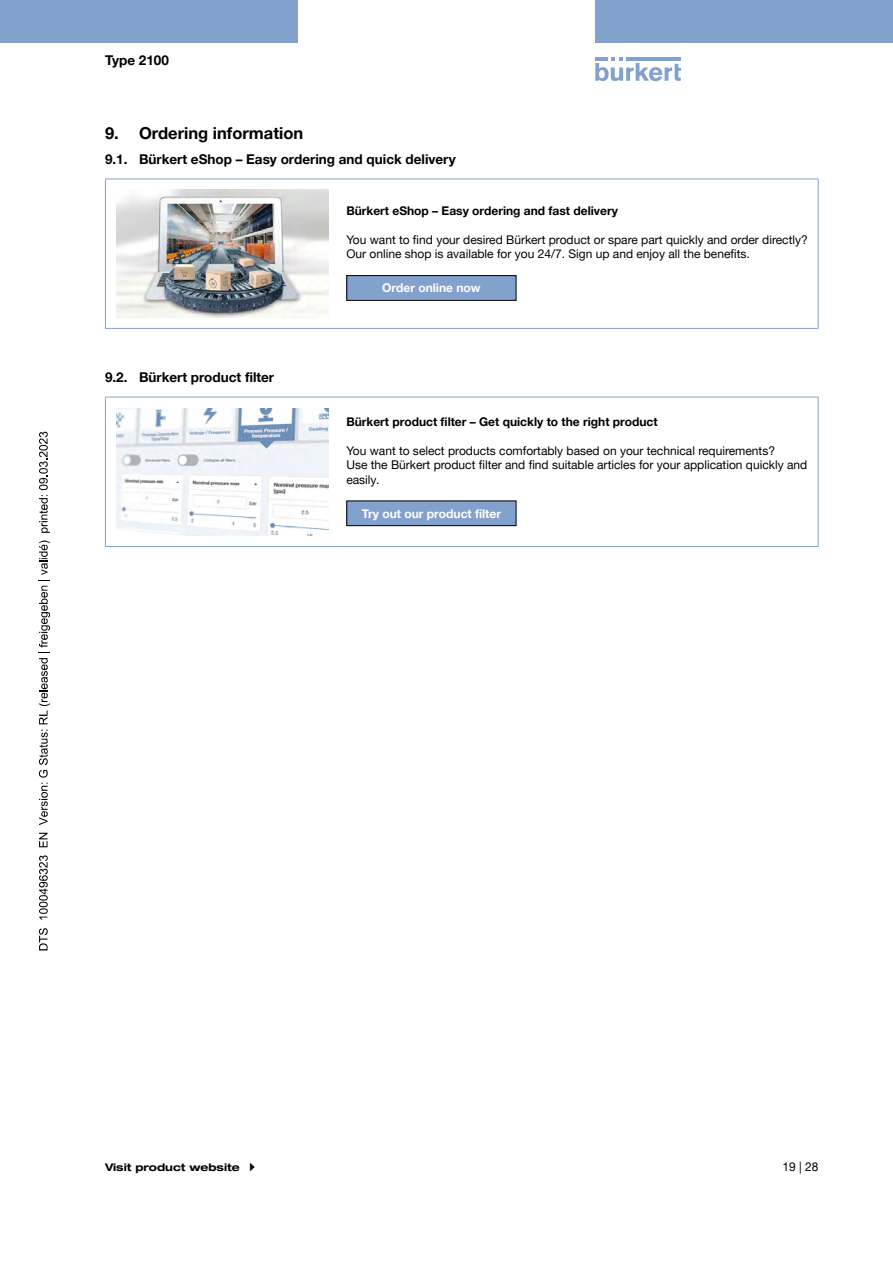
<style>
.page{position:relative;width:893px;height:1263px;background:#fff}
.page>*{position:absolute;margin:0;border:0;box-sizing:border-box;transform-origin:0 0}
.t1{font:700 16.5px "Helvetica Neue LTW1 G";color:#000}
.t2{font:700 13.5px "Helvetica Neue LTW1 G";color:#000}
.t3{font:12px/14.4px "Helvetica Neue LTW1 G";color:#000}
.t4{font:700 12px "Helvetica Neue LTW1 G";color:#000}
.t5{font:700 12px "Helvetica Neue LTW1 G";color:#fff}
.t6{font:700 expanded 10.5px "Helvetica Neue LTW1 G";color:#000}
</style>
<div class="page">
<svg style="left:595px;top:57px;width:86px;height:24px"></svg>
<hr style="left:626px;top:57px;width:55px;height:4px;background:#82a1cc">
<div style="left:0;top:0;width:298px;height:42px;background:#82a1cc"></div>
<div style="left:595px;top:0;width:298px;height:42px;background:#82a1cc"></div>
<hr style="left:338px;top:179px;width:481px;height:1px;background:#82a1cc">
<hr style="left:818px;top:179px;width:1px;height:149px;background:#82a1cc">
<hr style="left:338px;top:328px;width:481px;height:1px;background:#82a1cc">
<hr style="left:105px;top:179px;width:233px;height:1px;background:#82a1cc">
<hr style="left:105px;top:179px;width:1px;height:149px;background:#82a1cc">
<hr style="left:105px;top:328px;width:233px;height:1px;background:#82a1cc">
<img style="left:116px;top:190px;width:213px;height:127px">
<div style="left:347px;top:276px;width:169px;height:24px;background:#82a1cc"></div>
<div style="left:346px;top:275px;width:170px;height:26px;border:1px solid #000"></div>
<hr style="left:105px;top:397px;width:233px;height:1px;background:#82a1cc">
<hr style="left:105px;top:397px;width:1px;height:149px;background:#82a1cc">
<hr style="left:338px;top:397px;width:481px;height:1px;background:#82a1cc">
<hr style="left:818px;top:397px;width:1px;height:149px;background:#82a1cc">
<hr style="left:105px;top:546px;width:233px;height:1px;background:#82a1cc">
<hr style="left:338px;top:546px;width:481px;height:1px;background:#82a1cc">
<img style="left:116px;top:408px;width:213px;height:128px">
<div style="left:347px;top:501px;width:169px;height:25px;background:#82a1cc"></div>
<div style="left:346px;top:500px;width:170px;height:26px;border:1px solid #000"></div>
<svg style="left:39px;top:928px;width:9px;height:22px"></svg>
<svg style="left:39px;top:855px;width:9px;height:65px"></svg>
<svg style="left:39px;top:833px;width:9px;height:14px"></svg>
<svg style="left:39px;top:540px;width:11px;height:285px"></svg>
<svg style="left:39px;top:432px;width:11px;height:101px"></svg>
<p class="t2" style="left:105px;top:52px;width:65px">Type 2100</p>
<h1 class="t1" style="left:105px;top:123px;width:200px">9. Ordering information</h1>
<p class="t2" style="left:105px;top:151px;width:352px">9.1. Bürkert eShop – Easy ordering and quick delivery</p>
<p class="t4" style="left:346px;top:204px;width:273px">Bürkert eShop – Easy ordering and fast delivery</p>
<p class="t3" style="left:346px;top:232px;width:463px">You want to find your desired Bürkert product or spare part quickly and order directly?<br>Our online shop is available for you 24/7. Sign up and enjoy all the benefits.</p>
<p class="t5" style="left:382px;top:281px;width:100px">Order online now</p>
<p class="t2" style="left:105px;top:369px;width:171px">9.2. Bürkert product filter</p>
<p class="t4" style="left:346px;top:414px;width:313px">Bürkert product filter – Get quickly to the right product</p>
<p class="t3" style="left:346px;top:443px;width:462px">You want to select products comfortably based on your technical requirements?<br>Use the Bürkert product filter and find suitable articles for your application quickly and easily.</p>
<p class="t5" style="left:362px;top:506px;width:141px">Try out our product filter</p>
<p class="t6" style="left:105px;top:1161px;width:136px">Visit product website</p>
<p class="t3" style="left:782px;top:1159px;width:38px">19 | 28</p>
</div>
